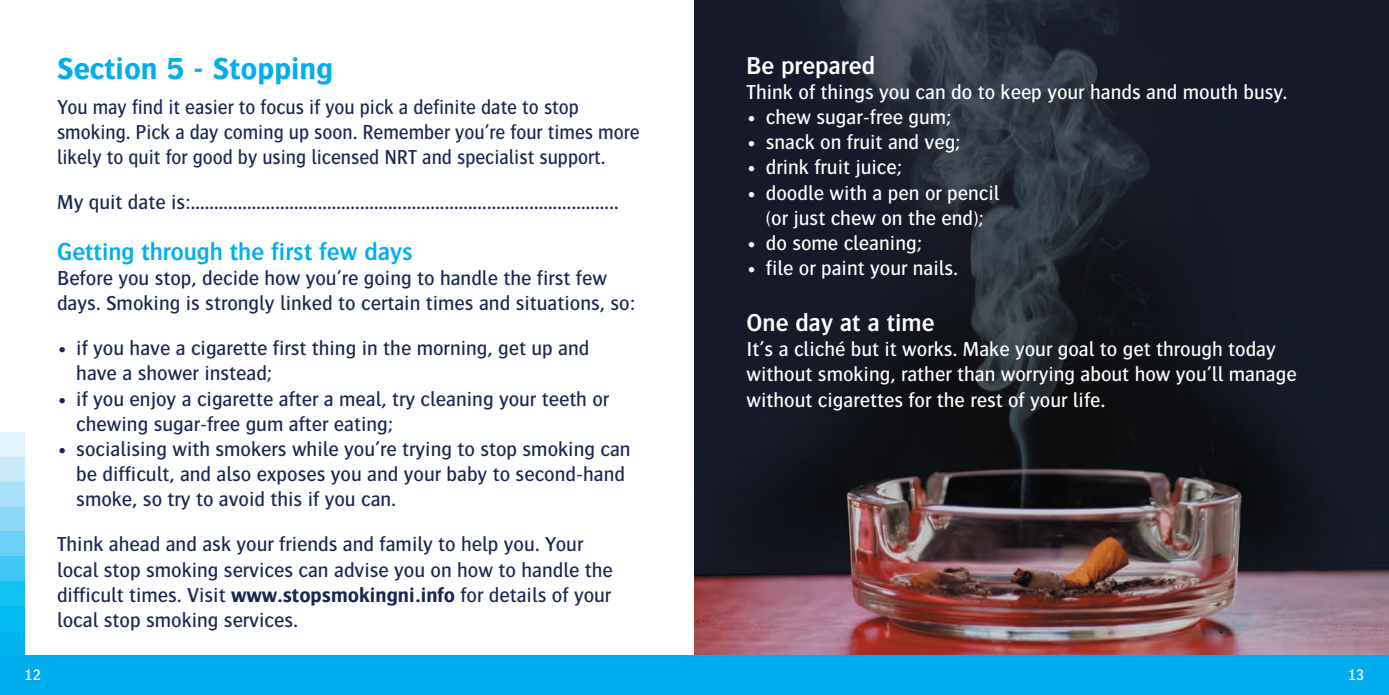
<style>
.page{position:relative;width:1389px;height:695px;background:#fff}
.page>*{position:absolute;margin:0;border:0;box-sizing:border-box;transform-origin:0 0}
.t1{font:700 31.5px "Bosis";color:#00aeef}
.t2{font:600 25.38px "Bosis";color:#00aeef}
.t3{font:600 25.38px "Bosis";color:#fff}
.t4{font:500 21px/25.2px "Bosis";color:#182853}
.t5{font:500 21px "Bosis";color:#fff}
.t6{font:500 21px/25.2px "Bosis";color:#182853;scale:.95 1}
.t7{font:500 15.75px "Bosis";color:#fff}
.s1{font-weight:700}
</style>
<div class="page">
<img style="left:694px;top:0;width:695px;height:655px">
<div style="left:0;top:655px;width:1389px;height:39px;background:#00aeef"></div>
<div style="left:0;top:630px;width:25px;height:25px;background:#00b3ef"></div>
<div style="left:0;top:605px;width:25px;height:25px;background:#00baf1"></div>
<div style="left:0;top:580px;width:25px;height:25px;background:#15c0f2"></div>
<div style="left:0;top:556px;width:25px;height:24px;background:#40c7f4"></div>
<div style="left:0;top:531px;width:25px;height:25px;background:#6bcff6"></div>
<div style="left:0;top:506px;width:25px;height:25px;background:#8dd7f7"></div>
<div style="left:0;top:481px;width:25px;height:25px;background:#aae0f9"></div>
<div style="left:0;top:456px;width:25px;height:25px;background:#c6eafa"></div>
<div style="left:0;top:432px;width:25px;height:24px;background:#e1f4fc"></div>
<p class="t1" style="left:57px;top:50px;width:278px">Section 5 - Stopping</p>
<p class="t6" style="left:57px;top:94px;width:551px">You may find it easier to focus if you pick a definite date to stop</p>
<p class="t6" style="left:57px;top:119px;width:615px">smoking. Pick a day coming up soon. Remember you’re four times more likely to quit for good by using licensed NRT and specialist support.</p>
<p class="t4" style="left:57px;top:189px;width:563px">My quit date is:...........................................................................................</p>
<p class="t2" style="left:57px;top:237px;width:357px">Getting through the first few days</p>
<p class="t4" style="left:57px;top:265px;width:551px">Before you stop, decide how you’re going to handle the first few</p>
<p class="t4" style="left:57px;top:290px;width:579px">days. Smoking is strongly linked to certain times and situations, so:</p>
<p class="t4" style="left:57px;top:335px;width:534px">• if you have a cigarette first thing in the morning, get up and</p>
<p class="t4" style="left:76px;top:360px;width:197px">have a shower instead;</p>
<p class="t4" style="left:57px;top:385px;width:554px">• if you enjoy a cigarette after a meal, try cleaning your teeth or</p>
<p class="t4" style="left:76px;top:410px;width:318px">chewing sugar-free gum after eating;</p>
<p class="t4" style="left:76px;top:436px;width:556px;text-indent:-19px">• socialising with smokers while you’re trying to stop smoking can be difficult, and also exposes you and your baby to second-hand smoke, so try to avoid this if you can.</p>
<p class="t4" style="left:57px;top:531px;width:528px">Think ahead and ask your friends and family to help you. Your</p>
<p class="t4" style="left:57px;top:556px;width:557px">local stop smoking services can advise you on how to handle the</p>
<p class="t4" style="left:57px;top:582px;width:556px">difficult times. Visit <span class="s1">www.stopsmokingni.info</span> for details of your local stop smoking services.</p>
<p class="t3" style="left:747px;top:51px;width:130px">Be prepared</p>
<p class="t5" style="left:747px;top:80px;width:542px">Think of things you can do to keep your hands and mouth busy.</p>
<p class="t5" style="left:747px;top:106px;width:206px">• chew sugar-free gum;</p>
<p class="t5" style="left:747px;top:131px;width:215px">• snack on fruit and veg;</p>
<p class="t5" style="left:747px;top:156px;width:157px">• drink fruit juice;</p>
<p class="t5" style="left:747px;top:181px;width:255px">• doodle with a pen or pencil</p>
<p class="t5" style="left:766px;top:206px;width:219px">(or just chew on the end);</p>
<p class="t5" style="left:747px;top:232px;width:176px">• do some cleaning;</p>
<p class="t5" style="left:747px;top:257px;width:213px">• file or paint your nails.</p>
<p class="t3" style="left:747px;top:309px;width:190px">One day at a time</p>
<p class="t5" style="left:747px;top:338px;width:531px">It’s a cliché but it works. Make your goal to get through today</p>
<p class="t5" style="left:747px;top:363px;width:552px">without smoking, rather than worrying about how you’ll manage</p>
<p class="t5" style="left:747px;top:388px;width:360px">without cigarettes for the rest of your life.</p>
<p class="t7" style="left:25px;top:666px;width:18px">12</p>
<p class="t7" style="left:1348px;top:666px;width:18px">13</p>
</div>
